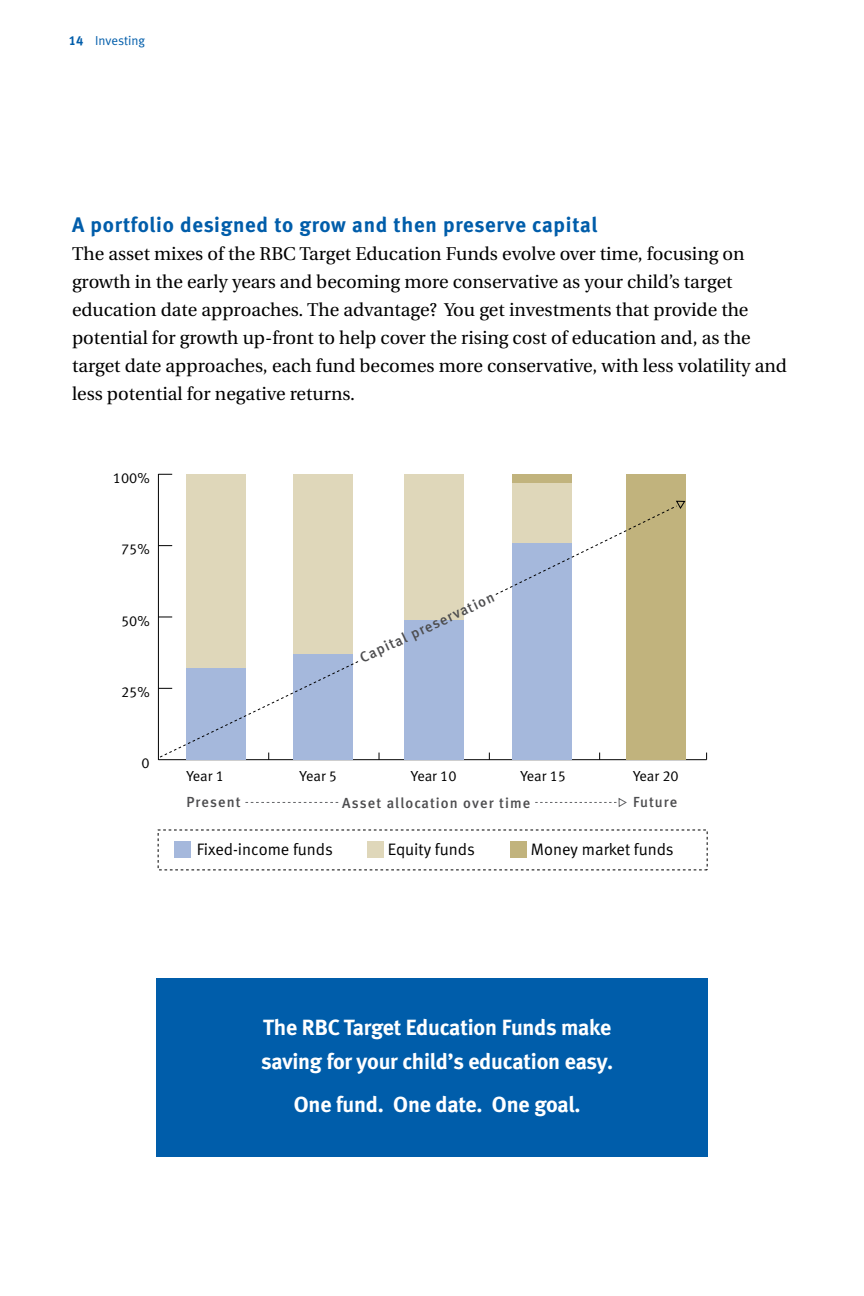
<style>
.page{position:relative;width:864px;height:1296px;background:#fff}
.page>*{position:absolute;margin:0;border:0;box-sizing:border-box;transform-origin:0 0}
.t1{font:22px/34px "Meta Bold LF";letter-spacing:-.005em;color:#fff}
.t2{font:21px "Meta Bold LF";letter-spacing:.035em;color:#005daa}
.t3{font:18.4px/28px "Utopia";color:#000}
.t4{font:16.6px "Meta Normal LF";color:#000}
.t5{font:14.6px "Meta Medium LF";letter-spacing:.075em;color:#4d4d4f}
.t6{font:14.6px "Meta Normal LF";color:#000}
.t7{font:13px "Meta Normal LF";letter-spacing:-.005em;color:#005daa}
.s1{font-family:"Meta Bold LF"}
</style>
<div class="page">
<div style="left:156px;top:978px;width:552px;height:178px;background:#005daa"></div>
<div style="left:174px;top:842px;width:17px;height:16px;background:#a5b8dc"></div>
<div style="left:367px;top:842px;width:17px;height:16px;background:#dfd7ba"></div>
<div style="left:510px;top:842px;width:17px;height:16px;background:#c1b37d"></div>
<svg style="left:245px;top:802px;width:94px;height:1px"></svg>
<svg style="left:535px;top:798px;width:92px;height:9px"></svg>
<hr style="left:158px;top:759px;width:549px;height:1px;background:#000">
<hr style="left:158px;top:474px;width:1px;height:286px;background:#000">
<svg style="left:158px;top:617px;width:14px;height:1px"></svg>
<svg style="left:159px;top:545px;width:13px;height:1px"></svg>
<svg style="left:159px;top:474px;width:13px;height:1px"></svg>
<div style="left:512px;top:474px;width:60px;height:9px;background:#c1b37d"></div>
<div style="left:626px;top:474px;width:60px;height:286px;background:#c1b37d"></div>
<div style="left:186px;top:474px;width:60px;height:194px;background:#dfd7ba"></div>
<div style="left:293px;top:474px;width:60px;height:180px;background:#dfd7ba"></div>
<div style="left:404px;top:474px;width:60px;height:146px;background:#dfd7ba"></div>
<div style="left:512px;top:483px;width:60px;height:60px;background:#dfd7ba"></div>
<div style="left:293px;top:654px;width:60px;height:106px;background:#a5b8dc"></div>
<div style="left:404px;top:620px;width:60px;height:140px;background:#a5b8dc"></div>
<div style="left:512px;top:543px;width:60px;height:217px;background:#a5b8dc"></div>
<svg style="left:495px;top:500px;width:191px;height:95px"></svg>
<svg style="left:157px;top:661px;width:202px;height:99px"></svg>
<p class="t7" style="left:69px;top:33px;width:78px"><span class="s1">14</span> Investing</p>
<p class="t2" style="left:72px;top:213px;width:527px">A portfolio designed to grow and then preserve capital</p>
<p class="t3" style="left:72px;top:240px;width:716px">The asset mixes of the RBC Target Education Funds evolve over time, focusing on growth in the early years and becoming more conservative as your child’s target education date approaches. The advantage? You get investments that provide the potential for growth up-front to help cover the rising cost of education and, as the target date approaches, each fund becomes more conservative, with less volatility and less potential for negative returns.</p>
<p class="t6" style="left:113px;top:470px;width:38px">100%</p>
<p class="t6" style="left:121px;top:541px;width:30px">75%</p>
<p class="t6" style="left:121px;top:612px;width:30px">50%</p>
<p class="t6" style="left:121px;top:684px;width:30px">25%</p>
<p class="t6" style="left:142px;top:755px;width:10px">0</p>
<p class="t5" style="left:357px;top:650px;width:148px;rotate:-25deg">Capital preservation</p>
<p class="t6" style="left:186px;top:768px;width:39px">Year 1</p>
<p class="t5" style="left:186px;top:793px;width:56px">Present</p>
<p class="t6" style="left:300px;top:768px;width:39px">Year 5</p>
<p class="t6" style="left:411px;top:768px;width:47px">Year 10</p>
<p class="t6" style="left:520px;top:768px;width:47px">Year 15</p>
<p class="t6" style="left:633px;top:768px;width:47px">Year 20</p>
<p class="t5" style="left:342px;top:794px;width:189px">Asset allocation over time</p>
<p class="t5" style="left:633px;top:793px;width:46px">Future</p>
<p class="t4" style="left:197px;top:840px;width:138px">Fixed-income funds</p>
<p class="t4" style="left:388px;top:840px;width:89px">Equity funds</p>
<p class="t4" style="left:531px;top:840px;width:144px">Money market funds</p>
<p class="t1" style="left:261px;top:1011px;width:353px">The RBC Target Education Funds make saving for your child’s education easy.</p>
<p class="t1" style="left:294px;top:1088px;width:288px">One fund. One date. One goal.</p>
</div>
